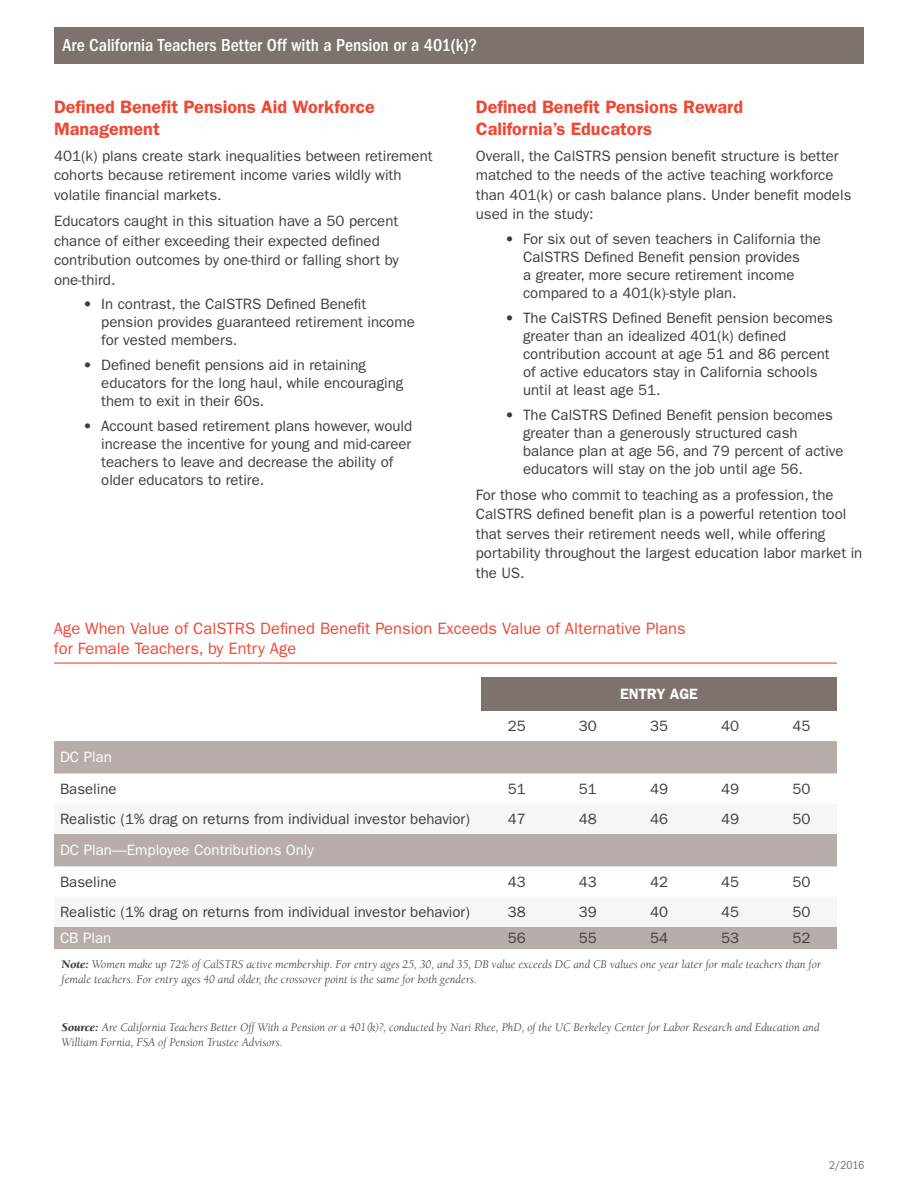
<style>
.page{position:relative;width:918px;height:1188px;background:#fff}
.page>*{position:absolute;margin:0;border:0;box-sizing:border-box;transform-origin:0 0}
.Head_3{font:600 18px/21.6px "ITC Franklin Gothic Std";color:#ef4835}
.Policy_Info{font:500 condensed 18px "ITC Franklin Gothic Std";color:#fff}
.Head_3-2{font:16.5px/19.5px "ITC Franklin Gothic Std";color:#ef4835}
._1_Body{font:15px/18px "ITC Franklin Gothic Std";color:#3e3e3f}
.Body{font:15px "ITC Franklin Gothic Std";color:#3e3e3f}
.Body-2{font:15px "ITC Franklin Gothic Std";color:#fff}
.Body-3{font:600 15px "ITC Franklin Gothic Std";color:#fff}
.note{font:italic 12px/14.4px "Berkeley Std";color:#3e3e3f}
.Hed2{font:condensed 12px "ITC Franklin Gothic Std";color:#7d726d}
.s1{font-family:"ITC Franklin Gothic Std Hvy"}
.s2{font-weight:900}
</style>
<div class="page">
<hr style="left:54px;top:662px;width:783px;height:2px;background:#ef4835">
<div style="left:481px;top:677px;width:356px;height:34px;background:#7d726d"></div>
<svg style="left:54px;top:741px;width:783px;height:208px;fill:#b7aeab"></svg>
<svg style="left:54px;top:804px;width:783px;height:123px;fill:#f6f6f5"></svg>
<div style="left:54px;top:27px;width:810px;height:36px;background:#7d726d"></div>
<p class="Policy_Info" style="left:63px;top:35px;width:416px">Are California Teachers Better Off with a Pension or a 401(k)?</p>
<p class="Head_3" style="left:54px;top:96px;width:323px">Defined Benefit Pensions Aid Workforce<br>Management</p>
<p class="_1_Body" style="left:54px;top:146px;width:380px;line-height:19.5px">401(k) plans create stark inequalities between retirement cohorts because retirement income varies wildly with volatile financial markets.</p>
<p class="_1_Body" style="left:54px;top:211px;width:346px;line-height:19.5px">Educators caught in this situation have a 50 percent chance of either exceeding their expected defined contribution outcomes by one-third or falling short by one-third.</p>
<p class="_1_Body" style="left:101px;top:295px;width:315px;text-indent:-18px"><span class="s1">•</span> In contrast, the CalSTRS Defined Benefit pension provides guaranteed retirement income for vested members.</p>
<p class="_1_Body" style="left:101px;top:356px;width:304px;text-indent:-18px"><span class="s1">•</span> Defined benefit pensions aid in retaining educators for the long haul, while encouraging them to exit in their 60s.</p>
<p class="_1_Body" style="left:101px;top:417px;width:313px;text-indent:-18px"><span class="s1">•</span> Account based retirement plans however, would increase the incentive for young and mid-career teachers to leave and decrease the ability of older educators to retire.</p>
<p class="Head_3" style="left:476px;top:96px;width:269px">Defined Benefit Pensions Reward<br>California’s Educators</p>
<p class="_1_Body" style="left:476px;top:146px;width:377px;line-height:19.5px">Overall, the CalSTRS pension benefit structure is better matched to the needs of the active teaching workforce than 401(k) or cash balance plans. Under benefit models used in the study:</p>
<p class="_1_Body" style="left:523px;top:230px;width:299px;text-indent:-18px"><span class="s1">•</span> For six out of seven teachers in California the CalSTRS Defined Benefit pension provides<br>a greater, more secure retirement income compared to a 401(k)-style plan.</p>
<p class="_1_Body" style="left:523px;top:309px;width:311px;text-indent:-18px"><span class="s1">•</span> The CalSTRS Defined Benefit pension becomes greater than an idealized 401(k) defined contribution account at age 51 and 86 percent of active educators stay in California schools until at least age 51.</p>
<p class="_1_Body" style="left:523px;top:406px;width:322px;text-indent:-18px"><span class="s1">•</span> The CalSTRS Defined Benefit pension becomes greater than a generously structured cash balance plan at age 56, and 79 percent of active educators will stay on the job until age 56.</p>
<p class="_1_Body" style="left:476px;top:485px;width:388px;line-height:19.5px">For those who commit to teaching as a profession, the CalSTRS defined benefit plan is a powerful retention tool that serves their retirement needs well, while offering portability throughout the largest education labor market in the US.</p>
<p class="Head_3-2" style="left:54px;top:619px;width:633px">Age When Value of CalSTRS Defined Benefit Pension Exceeds Value of Alternative Plans for Female Teachers, by Entry Age</p>
<p class="Body-3" style="left:620px;top:685px;width:79px">ENTRY AGE</p>
<p class="Body" style="left:508px;top:717px;width:19px">25</p>
<p class="Body" style="left:579px;top:717px;width:19px">30</p>
<p class="Body" style="left:650px;top:717px;width:19px">35</p>
<p class="Body" style="left:721px;top:717px;width:19px">40</p>
<p class="Body" style="left:792px;top:717px;width:19px">45</p>
<p class="Body-2" style="left:60px;top:749px;width:53px">DC Plan</p>
<p class="Body" style="left:60px;top:780px;width:58px">Baseline</p>
<p class="Body" style="left:508px;top:780px;width:19px">51</p>
<p class="Body" style="left:579px;top:780px;width:19px">51</p>
<p class="Body" style="left:650px;top:780px;width:19px">49</p>
<p class="Body" style="left:721px;top:780px;width:19px">49</p>
<p class="Body" style="left:792px;top:780px;width:19px">50</p>
<p class="Body" style="left:60px;top:810px;width:411px">Realistic (1% drag on returns from individual investor behavior)</p>
<p class="Body" style="left:508px;top:810px;width:19px">47</p>
<p class="Body" style="left:579px;top:810px;width:19px">48</p>
<p class="Body" style="left:650px;top:810px;width:19px">46</p>
<p class="Body" style="left:721px;top:810px;width:19px">49</p>
<p class="Body" style="left:792px;top:810px;width:19px">50</p>
<p class="Body-2" style="left:60px;top:842px;width:255px">DC Plan—Employee Contributions Only</p>
<p class="Body" style="left:60px;top:873px;width:58px">Baseline</p>
<p class="Body" style="left:508px;top:873px;width:19px">43</p>
<p class="Body" style="left:579px;top:873px;width:19px">43</p>
<p class="Body" style="left:650px;top:873px;width:19px">42</p>
<p class="Body" style="left:721px;top:873px;width:19px">45</p>
<p class="Body" style="left:792px;top:873px;width:19px">50</p>
<p class="Body" style="left:60px;top:903px;width:411px">Realistic (1% drag on returns from individual investor behavior)</p>
<p class="Body" style="left:508px;top:903px;width:19px">38</p>
<p class="Body" style="left:579px;top:903px;width:19px">39</p>
<p class="Body" style="left:650px;top:903px;width:19px">40</p>
<p class="Body" style="left:721px;top:903px;width:19px">45</p>
<p class="Body" style="left:792px;top:903px;width:19px">50</p>
<p class="Body-2" style="left:60px;top:929px;width:53px">CB Plan</p>
<p class="Body" style="left:508px;top:929px;width:19px">56</p>
<p class="Body" style="left:579px;top:929px;width:19px">55</p>
<p class="Body" style="left:650px;top:929px;width:19px">54</p>
<p class="Body" style="left:721px;top:929px;width:19px">53</p>
<p class="Body" style="left:792px;top:929px;width:19px">52</p>
<p class="note" style="left:62px;top:957px;width:761px"><span class="s2">Note:</span> Women make up 72% of CalSTRS active membership. For entry ages 25, 30, and 35, DB value exceeds DC and CB values one year later for male teachers than for female teachers. For entry ages 40 and older, the crossover point is the same for both genders.</p>
<p class="note" style="left:62px;top:1020px;width:760px"><span class="s2">Source:</span> Are California Teachers Better Off With a Pension or a 401(k)?, conducted by Nari Rhee, PhD, of the UC Berkeley Center for Labor Research and Education and<br>William Fornia, FSA of Pension Trustee Advisors.</p>
<p class="Hed2" style="left:829px;top:1159px;width:37px">2/2016</p>
</div>
